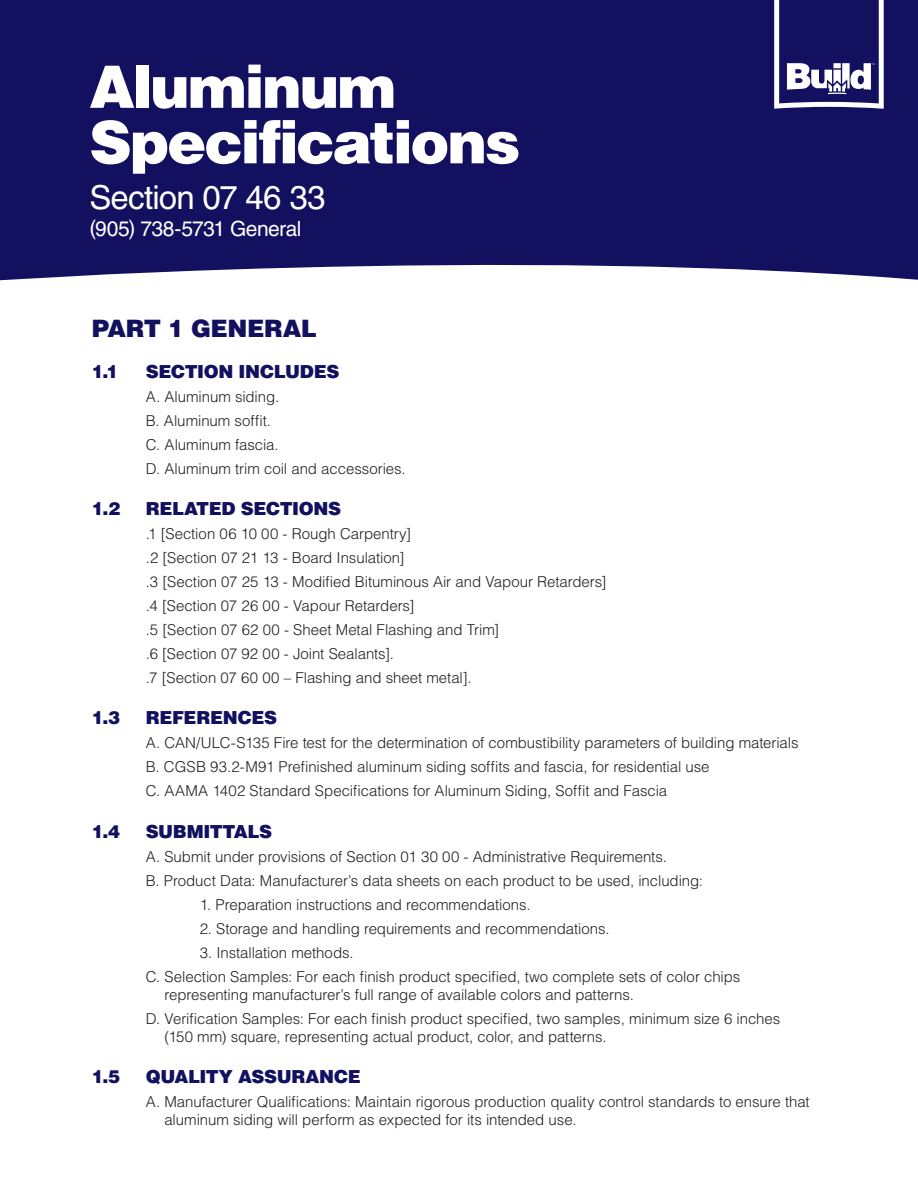
<style>
.page{position:relative;width:918px;height:1188px;background:#fff}
.page>*{position:absolute;margin:0;border:0;box-sizing:border-box;transform-origin:0 0}
.t1{font:900 58.5px/55.5px "Helvetica LT Std";letter-spacing:-.035em;color:#fff}
.t2{font:33px "Helvetica LT Std";letter-spacing:-.025em;color:#fff}
.Paragraph_Style_2{font:900 24px "Helvetica LT Std";letter-spacing:-.02em;color:#12105f}
.t3{font:21px "Helvetica LT Std";letter-spacing:-.025em;color:#fff}
.Paragraph_Style_2-2{font:900 18px "Helvetica LT Std";letter-spacing:-.015em;color:#12105f}
.Paragraph_Style_2-3{font:300 15px/18px "Helvetica LT Std";letter-spacing:-.005em;color:#231f20}
</style>
<div class="page">
<div style="left:0;top:0;width:918px;height:281px;background:#12105f"></div>
<svg style="left:774px;top:0;width:110px;height:109px"></svg>
<p class="t1" style="left:89px;top:58px;width:433px">Aluminum<br>Specifications</p>
<p class="t2" style="left:89px;top:179px;width:238px">Section 07 46 33</p>
<p class="t3" style="left:89px;top:217px;width:214px">(905) 738-5731 General</p>
<p class="Paragraph_Style_2" style="left:92px;top:312px;width:227px">PART 1 GENERAL</p>
<p class="Paragraph_Style_2-2" style="left:92px;top:360px;width:28px">1.1</p>
<p class="Paragraph_Style_2-2" style="left:146px;top:360px;width:195px">SECTION INCLUDES</p>
<p class="Paragraph_Style_2-3" style="left:146px;top:387px;width:135px">A. Aluminum siding.</p>
<p class="Paragraph_Style_2-3" style="left:146px;top:411px;width:127px">B. Aluminum soffit.</p>
<p class="Paragraph_Style_2-3" style="left:146px;top:435px;width:135px">C. Aluminum fascia.</p>
<p class="Paragraph_Style_2-3" style="left:146px;top:459px;width:262px">D. Aluminum trim coil and accessories.</p>
<p class="Paragraph_Style_2-2" style="left:92px;top:497px;width:30px">1.2</p>
<p class="Paragraph_Style_2-2" style="left:146px;top:497px;width:197px">RELATED SECTIONS</p>
<p class="Paragraph_Style_2-3" style="left:146px;top:525px;width:267px">.1 [Section 06 10 00 - Rough Carpentry]</p>
<p class="Paragraph_Style_2-3" style="left:146px;top:549px;width:260px">.2 [Section 07 21 13 - Board Insulation]</p>
<p class="Paragraph_Style_2-3" style="left:146px;top:573px;width:462px">.3 [Section 07 25 13 - Modified Bituminous Air and Vapour Retarders]</p>
<p class="Paragraph_Style_2-3" style="left:146px;top:597px;width:270px">.4 [Section 07 26 00 - Vapour Retarders]</p>
<p class="Paragraph_Style_2-3" style="left:146px;top:621px;width:355px">.5 [Section 07 62 00 - Sheet Metal Flashing and Trim]</p>
<p class="Paragraph_Style_2-3" style="left:146px;top:645px;width:250px">.6 [Section 07 92 00 - Joint Sealants].</p>
<p class="Paragraph_Style_2-3" style="left:146px;top:669px;width:327px">.7 [Section 07 60 00 – Flashing and sheet metal].</p>
<p class="Paragraph_Style_2-2" style="left:92px;top:706px;width:30px">1.3</p>
<p class="Paragraph_Style_2-2" style="left:146px;top:706px;width:133px">REFERENCES</p>
<p class="Paragraph_Style_2-3" style="left:146px;top:734px;width:654px">A. CAN/ULC-S135 Fire test for the determination of combustibility parameters of building materials</p>
<p class="Paragraph_Style_2-3" style="left:146px;top:758px;width:565px">B. CGSB 93.2-M91 Prefinished aluminum siding soffits and fascia, for residential use</p>
<p class="Paragraph_Style_2-3" style="left:146px;top:782px;width:523px">C. AAMA 1402 Standard Specifications for Aluminum Siding, Soffit and Fascia</p>
<p class="Paragraph_Style_2-2" style="left:92px;top:819px;width:30px">1.4</p>
<p class="Paragraph_Style_2-2" style="left:146px;top:819px;width:128px">SUBMITTALS</p>
<p class="Paragraph_Style_2-3" style="left:146px;top:847px;width:523px">A. Submit under provisions of Section 01 30 00 - Administrative Requirements.</p>
<p class="Paragraph_Style_2-3" style="left:146px;top:871px;width:559px">B. Product Data: Manufacturer’s data sheets on each product to be used, including:</p>
<p class="Paragraph_Style_2-3" style="left:200px;top:895px;width:332px">1. Preparation instructions and recommendations.</p>
<p class="Paragraph_Style_2-3" style="left:200px;top:919px;width:411px">2. Storage and handling requirements and recommendations.</p>
<p class="Paragraph_Style_2-3" style="left:200px;top:943px;width:155px">3. Installation methods.</p>
<p class="Paragraph_Style_2-3" style="left:165px;top:967px;width:577px;text-indent:-19px">C. Selection Samples: For each finish product specified, two complete sets of color chips representing manufacturer’s full range of available colors and patterns.</p>
<p class="Paragraph_Style_2-3" style="left:164px;top:1009px;width:618px;text-indent:-19px">D. Verification Samples: For each finish product specified, two samples, minimum size 6 inches (150 mm) square, representing actual product, color, and patterns.</p>
<p class="Paragraph_Style_2-2" style="left:92px;top:1065px;width:30px">1.5</p>
<p class="Paragraph_Style_2-2" style="left:146px;top:1065px;width:217px">QUALITY ASSURANCE</p>
<p class="Paragraph_Style_2-3" style="left:164px;top:1092px;width:647px;text-indent:-19px">A. Manufacturer Qualifications: Maintain rigorous production quality control standards to ensure that aluminum siding will perform as expected for its intended use.</p>
</div>
